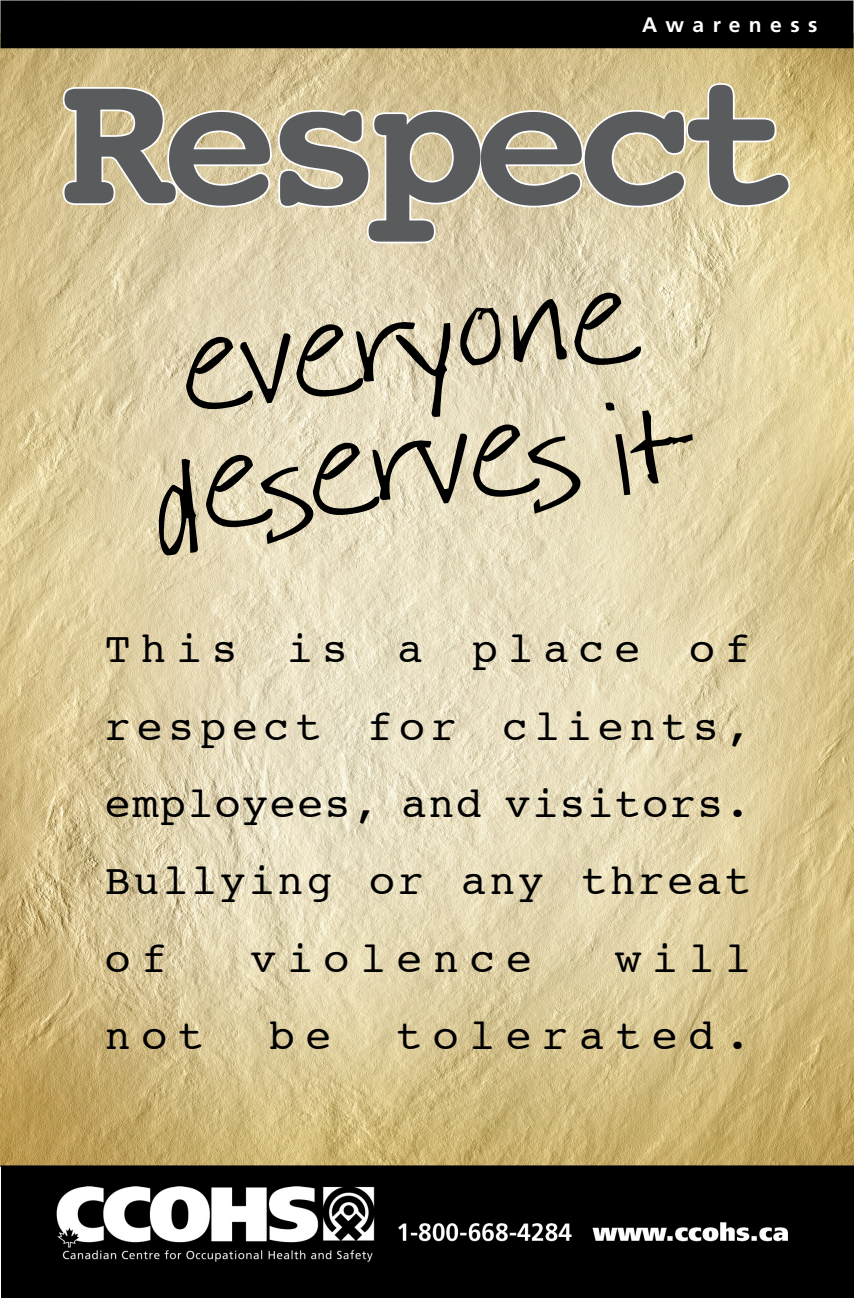
<style>
.page{position:relative;width:854px;height:1298px;background:#fff}
.page>*{position:absolute;margin:0;border:0;box-sizing:border-box;transform-origin:0 0}
.t1{font:700 197.75px "Courier";letter-spacing:-.075em;color:#5a5b5d}
.t2{font:119.52px "I Still Believe";color:#000}
.t3{font:42.88px/77.4px "Courier";letter-spacing:.04em;color:#000}
.t4{font:42.88px/77.4px "Courier";letter-spacing:.07em;color:#000}
.t5{font:42.88px "Courier";letter-spacing:.25em;color:#000}
.t6{font:42.88px "Courier";letter-spacing:.23em;color:#000}
.t7{font:42.88px "Courier";letter-spacing:.14em;color:#000}
.t8{font:700 21px "Frutiger";letter-spacing:.4em;color:#fff}
</style>
<div class="page">
<img style="left:2px;top:1166px;width:851px;height:132px">
<img style="left:0;top:0;width:853px;height:1166px">
<svg style="left:60px;top:81px;width:731px;height:165px;background:#ddcfa7"></svg>
<p class="t8" style="left:642px;top:12px;width:176px">Awareness</p>
<p class="t1" style="left:57px;top:-18px;width:743px">Respect</p>
<p class="t2" style="left:173px;top:305px;width:459px;rotate:-6deg">everyone</p>
<p class="t2" style="left:144px;top:429px;width:544px;rotate:-6deg">deserves it</p>
<p class="t6" style="left:105px;top:616px;width:647px">This is a place of</p>
<p class="t3" style="left:105px;top:686px;width:647px">respect for clients, employees, and visitors.</p>
<p class="t4" style="left:105px;top:841px;width:647px">Bullying or any threat of</p>
<p class="t5" style="left:250px;top:925px;width:283px">violence</p>
<p class="t7" style="left:615px;top:925px;width:137px">will</p>
<p class="t7" style="left:105px;top:1002px;width:100px">not</p>
<p class="t7" style="left:269px;top:1002px;width:64px">be</p>
<p class="t5" style="left:396px;top:1002px;width:356px">tolerated.</p>
</div>
